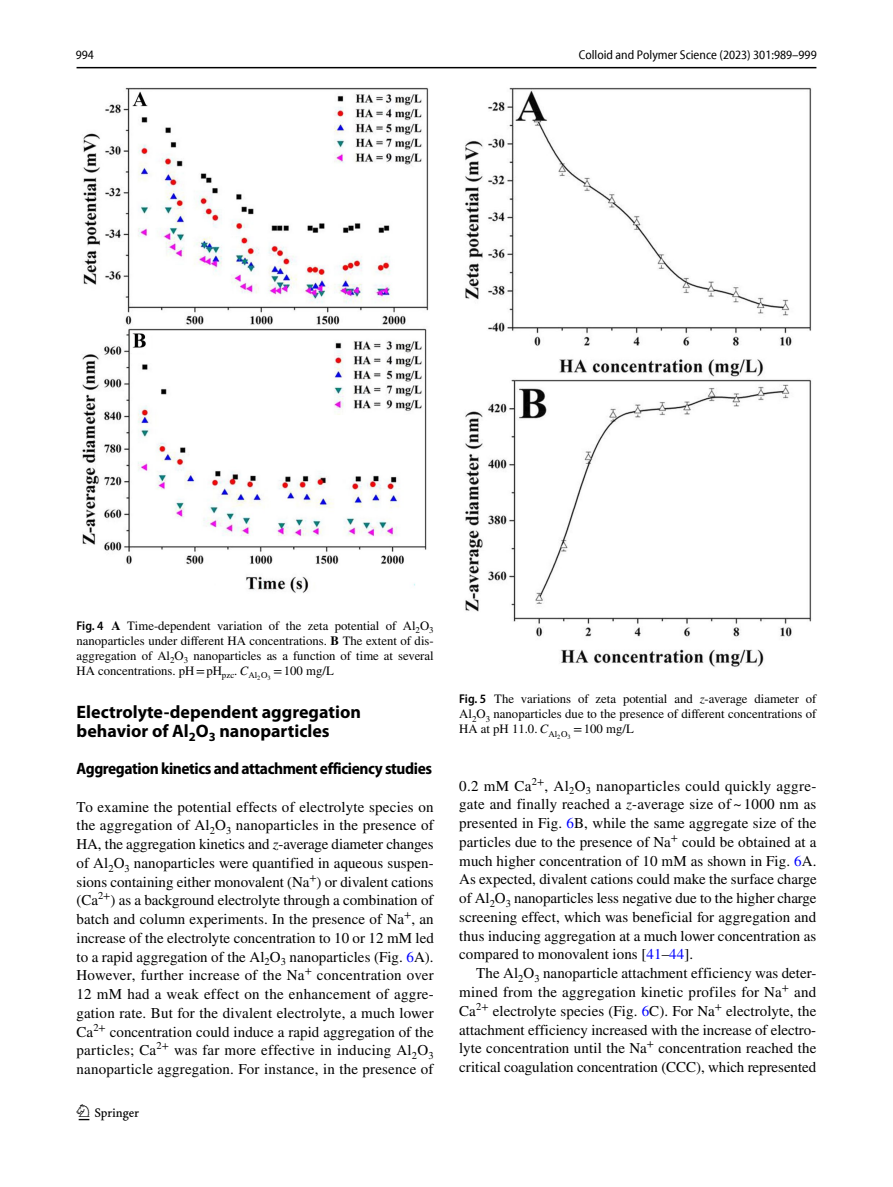
<style>
.page{position:relative;width:893px;height:1187px;background:#fff}
.page>*{position:absolute;margin:0;border:0;box-sizing:border-box;transform-origin:0 0}
.t1{font:22.5px "Springnew Regular 2";color:#000}
.t2{font:700 18px/18.8px "Myriad Pro";color:#000}
.t3{font:700 semi-condensed 16.5px "Myriad Pro";letter-spacing:-.025em;color:#000}
.t4{font:15px/18.8px "STIX";letter-spacing:.005em;color:#000;text-align:justify}
.t5{font:12.75px/15px "STIX";color:#000;text-align:justify}
.t6{font:semi-condensed 12.75px "Myriad Pro Unic";color:#000}
.s1{font-family:"Myriad Pro";font-weight:600;font-stretch:semi-condensed}
.s2{font-weight:700}
.s3{font-family:"STIX General Italic 5"}
.s4{font-style:italic}
.s5{color:#00f}
.s6{font-family:"STIX General Italic 4"}
</style>
<div class="page">
<hr style="left:77px;top:67px;width:739px;height:1px;background:#000">
<img style="left:82px;top:87px;width:347px;height:506px">
<img style="left:465px;top:87px;width:347px;height:580px">
<p class="t6" style="left:76px;top:50px;width:20px">994</p>
<p class="t6" style="left:579px;top:50px;width:239px">Colloid and Polymer Science (2023) 301:989–999</p>
<p class="t5" style="left:77px;top:619px;width:359px"><span class="s1">Fig. 4</span> <span class="s2">A</span> Time-dependent variation of the zeta potential of Al<sub>2</sub>O<sub>3 </sub>nanoparticles under different HA concentrations. <span class="s2">B</span> The extent of dis&shy;aggregation of Al<sub>2</sub>O<sub>3</sub> nanoparticles as a function of time at several HA concentrations. pH= -pH<sub>pzc</sub>. <span class="s3">C</span><sub>Al</sub><sub>2</sub><sub>O</sub><sub>3</sub> =100 mg/L</p>
<p class="t2" style="left:77px;top:701px;width:286px">Electrolyte‑dependent aggregation behavior of Al<sub>2</sub>O<sub>3</sub> nanoparticles</p>
<p class="t3" style="left:77px;top:759px;width:357px">Aggregation kinetics and attachment efficiency studies</p>
<p class="t4" style="left:77px;top:798px;width:359px">To examine the potential effects of electrolyte species on the aggregation of Al<sub>2</sub>O<sub>3</sub> nanoparticles in the presence of HA, the aggregation kinetics and <span class="s4">z</span>-average diameter changes of Al<sub>2</sub>O<sub>3</sub> nanoparticles were quantified in aqueous suspen&shy;sions containing either monovalent (Na<sup>+</sup>) or divalent cations (Ca<sup>2+</sup>) as a background electrolyte through a combination of batch and column experiments. In the presence of Na<sup>+</sup>, an increase of the electrolyte concentration to 10 or 12 mM led to a rapid aggregation of the Al<sub>2</sub>O<sub>3</sub> nanoparticles (Fig. <span class="s5">6</span>A).<br>However, further increase of the Na<sup>+</sup> concentration over 12 mM had a weak effect on the enhancement of aggre&shy;gation rate. But for the divalent electrolyte, a much lower Ca<sup>2+</sup> concentration could induce a rapid aggregation of the particles; Ca<sup>2+</sup> was far more effective in inducing Al<sub>2</sub>O<sub>3 </sub>nanoparticle aggregation. For instance, in the presence of</p>
<h1 class="t1" style="left:79px;top:1104px;width:62px">1 3</h1>
<p class="t5" style="left:459px;top:692px;width:359px"><span class="s1">Fig. 5</span> The variations of zeta potential and <span class="s4">z</span>-average diameter of Al<sub>2</sub>O<sub>3</sub> nanoparticles due to the presence of different concentrations of HA at pH 11.0. <span class="s6">C</span><sub>Al</sub><sub>2</sub><sub>O</sub><sub>3</sub> =100 mg/L</p>
<p class="t4" style="left:459px;top:777px;width:359px">0.2 mM Ca<sup>2+</sup>, Al<sub>2</sub>O<sub>3</sub> nanoparticles could quickly aggre&shy;gate and finally reached a <span class="s4">z</span>-average size of ~ 1000 nm as presented in Fig. <span class="s5">6</span>B, while the same aggregate size of the particles due to the presence of Na<sup>+</sup> could be obtained at a much higher concentration of 10 mM as shown in Fig. <span class="s5">6</span>A.<br>As expected, divalent cations could make the surface charge of Al<sub>2</sub>O<sub>3</sub> nanoparticles less negative due to the higher charge screening effect, which was beneficial for aggregation and thus inducing aggregation at a much lower concentration as compared to monovalent ions [<span class="s5">41</span>–<span class="s5">44</span>].</p>
<p class="t4" style="left:459px;top:964px;width:359px;text-indent:17px">The Al<sub>2</sub>O<sub>3</sub> nanoparticle attachment efficiency was deter&shy;mined from the aggregation kinetic profiles for Na<sup>+</sup> and Ca<sup>2+</sup> electrolyte species (Fig. <span class="s5">6</span>C). For Na<sup>+</sup> electrolyte, the attachment efficiency increased with the increase of electro&shy;lyte concentration until the Na<sup>+</sup> concentration reached the critical coagulation concentration (CCC), which represented</p>
</div>
